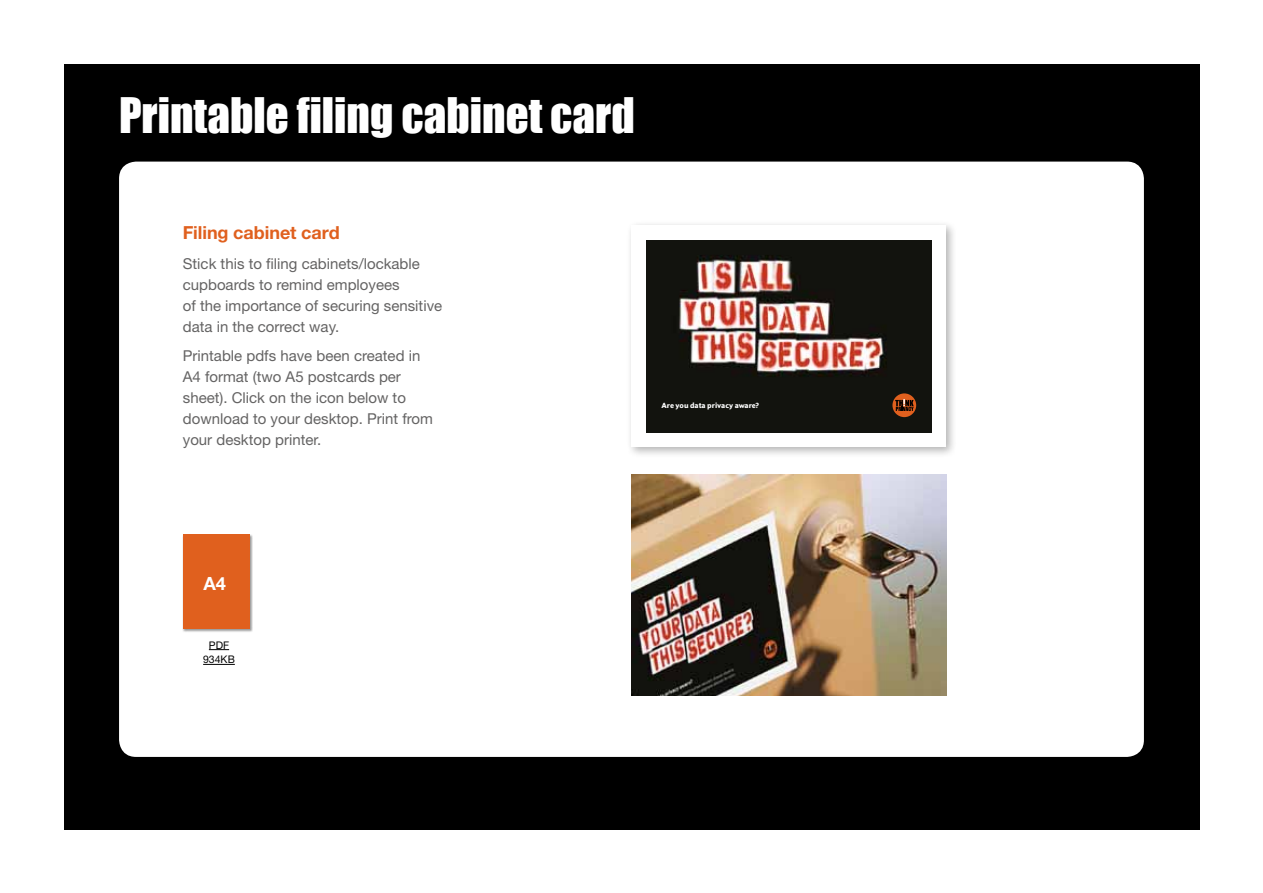
<style>
.page{position:relative;width:1263px;height:893px;background:#fff}
.page>*{position:absolute;margin:0;border:0;box-sizing:border-box;transform-origin:0 0}
.t1{font:45px "Impact";color:#fff}
.t2{font:700 18.3px "Helvetica Neue";color:#fff}
.t3{font:700 18px "Helvetica Neue";letter-spacing:-.005em;color:#e0601e}
.t4{font:15px/21px "Helvetica Neue";color:#646363}
.t5{font:10.5px/14.7px "Helvetica Neue";color:#000;text-align:center}
.t6{font:900 7.35px "Expert Sans";color:#fff}
</style>
<div class="page">
<div style="left:64px;top:64px;width:1135px;height:765px;background:#000"></div>
<div style="left:119px;top:162px;width:1025px;height:595px;background:#fff;border-radius:17px"></div>
<div style="left:626px;top:220px;width:331px;height:238px;background:#000;opacity:.3"></div>
<div style="left:632px;top:225px;width:314px;height:222px;background:#fff"></div>
<img style="left:647px;top:240px;width:284px;height:192px">
<div style="left:892px;top:393px;width:24px;height:24px;background:#e0601e;border-radius:50%"></div>
<svg style="left:895px;top:399px;width:19px;height:12px"></svg>
<div style="left:182px;top:534px;width:71px;height:98px;background:#000;opacity:.4"></div>
<div style="left:183px;top:535px;width:67px;height:94px;background:#e0601e"></div>
<svg style="left:209px;top:649px;width:20px;height:1px"></svg>
<hr style="left:203px;top:664px;width:32px;height:1px;background:#000">
<img style="left:632px;top:474px;width:315px;height:222px">
<h1 class="t1" style="left:119px;top:81px;width:517px">Printable filing cabinet card</h1>
<p class="t3" style="left:183px;top:222px;width:158px">Filing cabinet card</p>
<p class="t4" style="left:183px;top:253px;width:261px">Stick this to filing cabinets/lockable cupboards to remind employees<br>of the importance of securing sensitive data in the correct way.</p>
<p class="t4" style="left:183px;top:345px;width:252px">Printable pdfs have been created in<br>A4 format (two A5 postcards per sheet). Click on the icon below to download to your desktop. Print from your desktop printer.</p>
<p class="t6" style="left:662px;top:400px;width:99px">Are you data privacy aware?</p>
<p class="t2" style="left:203px;top:572px;width:24px">A4</p>
<p class="t5" style="left:203px;top:637px;width:33px">PDF<br>934KB</p>
</div>
